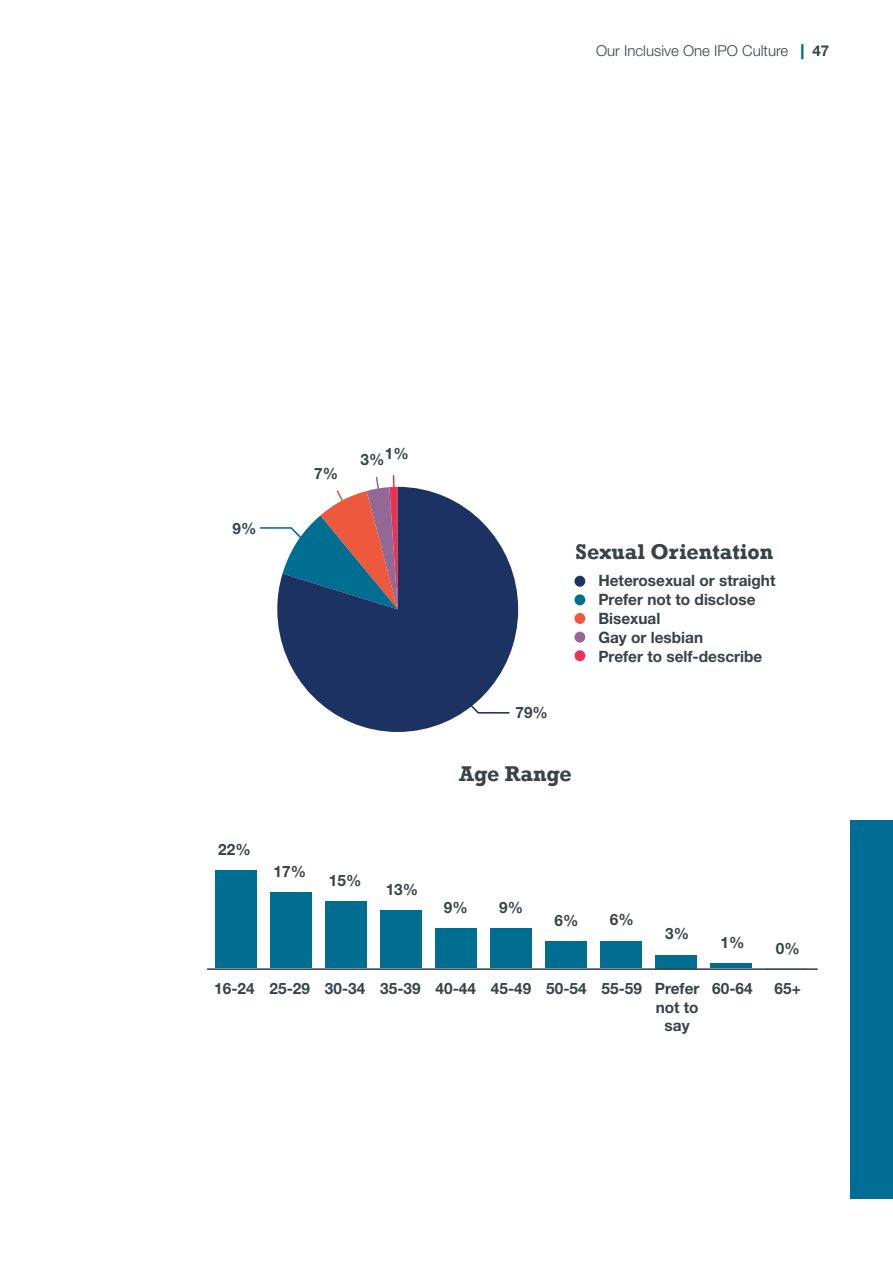
<style>
.page{position:relative;width:893px;height:1263px;background:#fff}
.page>*{position:absolute;margin:0;border:0;box-sizing:border-box;transform-origin:0 0}
.t1{font:700 21.9px "Rockwell";color:#384247}
.t2{font:700 15.6px/18.8px "Helvetica Neue LT Std";color:#384247}
.t3{font:300 15px "Helvetica Neue LT Std";color:#384247}
.s1{font-weight:900;color:#006d94}
.s2{font-weight:700}
</style>
<div class="page">
<svg style="left:277px;top:487px;width:241px;height:245px;fill:#1c3262"></svg>
<div style="left:574px;top:576px;width:11px;height:11px;background:#1c3262;border-radius:50%"></div>
<div style="left:574px;top:594px;width:11px;height:11px;background:#006e91;border-radius:50%"></div>
<div style="left:574px;top:613px;width:11px;height:11px;background:#ec593c;border-radius:50%"></div>
<svg style="left:450px;top:684px;width:60px;height:30px"></svg>
<div style="left:574px;top:632px;width:11px;height:11px;background:#916896;border-radius:50%"></div>
<div style="left:574px;top:650px;width:11px;height:11px;background:#e93552;border-radius:50%"></div>
<svg style="left:259px;top:475px;width:139px;height:134px"></svg>
<div style="left:215px;top:871px;width:42px;height:97px;background:#006e91"></div>
<div style="left:270px;top:893px;width:42px;height:75px;background:#006e91"></div>
<div style="left:325px;top:902px;width:42px;height:66px;background:#006e91"></div>
<div style="left:380px;top:910px;width:42px;height:58px;background:#006e91"></div>
<div style="left:435px;top:928px;width:42px;height:40px;background:#006e91"></div>
<div style="left:491px;top:928px;width:41px;height:40px;background:#006e91"></div>
<div style="left:546px;top:941px;width:41px;height:27px;background:#006e91"></div>
<div style="left:601px;top:941px;width:41px;height:27px;background:#006e91"></div>
<div style="left:656px;top:955px;width:41px;height:13px;background:#006e91"></div>
<hr style="left:711px;top:964px;width:41px;height:4px;background:#006e91">
<hr style="left:208px;top:968px;width:609px;height:2px;background:#384247">
<div style="left:850px;top:821px;width:43px;height:378px;background:#006d94"></div>
<p class="t3" style="left:596px;top:42px;width:235px">Our Inclusive One IPO Culture <span class="s1">|</span> <span class="s2">47</span></p>
<p class="t2" style="left:232px;top:518px;width:25px">9%</p>
<p class="t2" style="left:314px;top:464px;width:25px">7%</p>
<p class="t2" style="left:361px;top:447px;width:50px">3%1%</p>
<p class="t2" style="left:218px;top:840px;width:34px">22%</p>
<p class="t2" style="left:274px;top:862px;width:34px">17%</p>
<p class="t2" style="left:329px;top:871px;width:34px">15%</p>
<p class="t2" style="left:386px;top:880px;width:34px">13%</p>
<p class="t1" style="left:576px;top:538px;width:199px">Sexual Orientation</p>
<p class="t2" style="left:515px;top:702px;width:34px">79%</p>
<p class="t1" style="left:459px;top:760px;width:114px">Age Range</p>
<p class="t2" style="left:598px;top:571px;width:179px">Heterosexual or straight<br>Prefer not to disclose<br>Bisexual<br>Gay or lesbian<br>Prefer to self-describe</p>
<p class="t2" style="left:444px;top:897px;width:25px">9%</p>
<p class="t2" style="left:499px;top:897px;width:25px">9%</p>
<p class="t2" style="left:554px;top:911px;width:25px">6%</p>
<p class="t2" style="left:610px;top:909px;width:25px">6%</p>
<p class="t2" style="left:665px;top:924px;width:25px">3%</p>
<p class="t2" style="left:720px;top:933px;width:25px">1%</p>
<p class="t2" style="left:776px;top:938px;width:25px">0%</p>
<p class="t2" style="left:214px;top:979px;width:208px">16-24 25-29 30-34 35-39</p>
<p class="t2" style="left:491px;top:979px;width:263px">45-49 50-54 55-59 Prefer 60-64</p>
<p class="t2" style="left:775px;top:979px;width:28px">65+</p>
<p class="t2" style="left:656px;top:997px;width:44px;text-align:center">not to say</p>
<p class="t2" style="left:436px;top:979px;width:42px">40-44</p>
</div>
